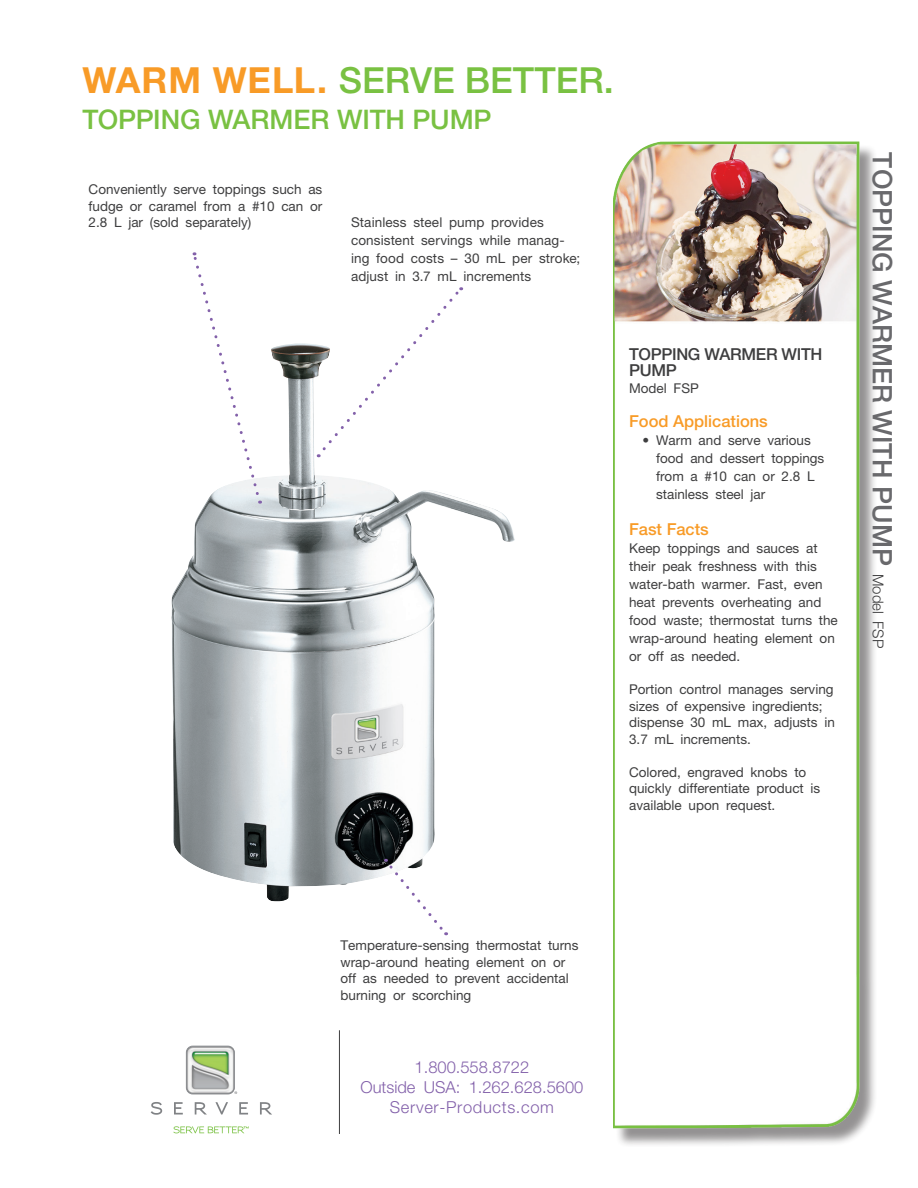
<style>
.page{position:relative;width:918px;height:1188px;background:#fff}
.page>*{position:absolute;margin:0;border:0;box-sizing:border-box;transform-origin:0 0}
.t1{font:500 36px "Helvetica Neue";color:#79c142}
.t2{font:500 27px "Helvetica Neue";color:#69696c}
.t3{font:500 27px "Helvetica Neue";letter-spacing:-.005em;color:#79c142}
.t4{font:300 16.5px/19.8px "Helvetica Neue";color:#8361aa;text-align:center}
.t5{font:500 16.5px "Helvetica Neue";color:#f89b27}
.t6{font:500 16.5px/16.5px "Helvetica Neue";letter-spacing:-.02em;color:#3e3e3f}
.t7{font:13.5px/18px "Helvetica Neue";color:#3e3e3f}
.s1{font-weight:700;color:#f89b27}
.s2{font-weight:300;font-size:15px;color:#3e3e3f}
</style>
<div class="page">
<img style="left:171px;top:343px;width:344px;height:559px">
<img style="left:613px;top:141px;width:262px;height:997px">
<svg style="left:191px;top:252px;width:70px;height:252px"></svg>
<img style="left:185px;top:1045px;width:53px;height:50px">
<svg style="left:151px;top:1102px;width:11px;height:13px"></svg>
<svg style="left:174px;top:1102px;width:9px;height:13px"></svg>
<svg style="left:195px;top:1102px;width:12px;height:13px"></svg>
<svg style="left:215px;top:1102px;width:13px;height:13px"></svg>
<svg style="left:239px;top:1102px;width:9px;height:13px"></svg>
<svg style="left:260px;top:1102px;width:12px;height:13px"></svg>
<div style="left:186px;top:1046px;width:48px;height:48px;border:1px solid #8b8d90;border-radius:6px"></div>
<svg style="left:173px;top:1126px;width:76px;height:7px"></svg>
<hr style="left:339px;top:1030px;width:1px;height:104px;background:#3e3e3f">
<svg style="left:386px;top:859px;width:61px;height:76px"></svg>
<svg style="left:318px;top:287px;width:144px;height:170px"></svg>
<h1 class="t1" style="left:82px;top:59px;width:533px"><span class="s1">WARM WELL.</span> SERVE BETTER.</h1>
<h2 class="t3" style="left:82px;top:103px;width:411px">TOPPING WARMER WITH PUMP</h2>
<p class="t7" style="left:89px;top:181px;width:235px;line-height:16.5px;text-align:justify">Conveniently serve toppings such as fudge or caramel from a #10 can or 2.8 L jar (sold separately)</p>
<p class="t7" style="left:351px;top:213px;width:231px">Stainless steel pump provides consistent servings while manag&shy;ing food costs – 30 mL per stroke; adjust in 3.7 mL increments</p>
<p class="t6" style="left:629px;top:345px;width:195px">TOPPING WARMER WITH<br>PUMP</p>
<p class="t7" style="left:629px;top:379px;width:71px">Model FSP</p>
<p class="t5" style="left:629px;top:412px;width:140px">Food Applications</p>
<p class="t7" style="left:656px;top:431px;width:170px;text-indent:-14px">• Warm and serve various food and dessert toppings from a #10 can or 2.8 L stainless steel jar</p>
<p class="t5" style="left:629px;top:520px;width:81px">Fast Facts</p>
<p class="t7" style="left:629px;top:539px;width:210px">Keep toppings and sauces at their peak freshness with this water-bath warmer. Fast, even heat prevents overheating and food waste; thermostat turns the wrap-around heating element on or off as needed.</p>
<p class="t7" style="left:629px;top:681px;width:207px;line-height:16.5px">Portion control manages serving sizes of expensive ingredients; dispense 30 mL max, adjusts in<br>3.7 mL increments.</p>
<p class="t7" style="left:629px;top:763px;width:193px;line-height:16.5px">Colored, engraved knobs to quickly differentiate product is available upon request.</p>
<h2 class="t2" style="left:898px;top:152px;width:497px;rotate:90deg">TOPPING WARMER WITH PUMP <span class="s2">Model FSP</span></h2>
<p class="t7" style="left:340px;top:937px;width:240px;line-height:16.5px">Temperature-sensing thermostat turns wrap-around heating element on or off as needed to prevent accidental burning or scorching</p>
<p class="t4" style="left:361px;top:1057px;width:224px">1.800.558.8722<br>Outside USA: 1.262.628.5600<br>Server-Products.com</p>
</div>
